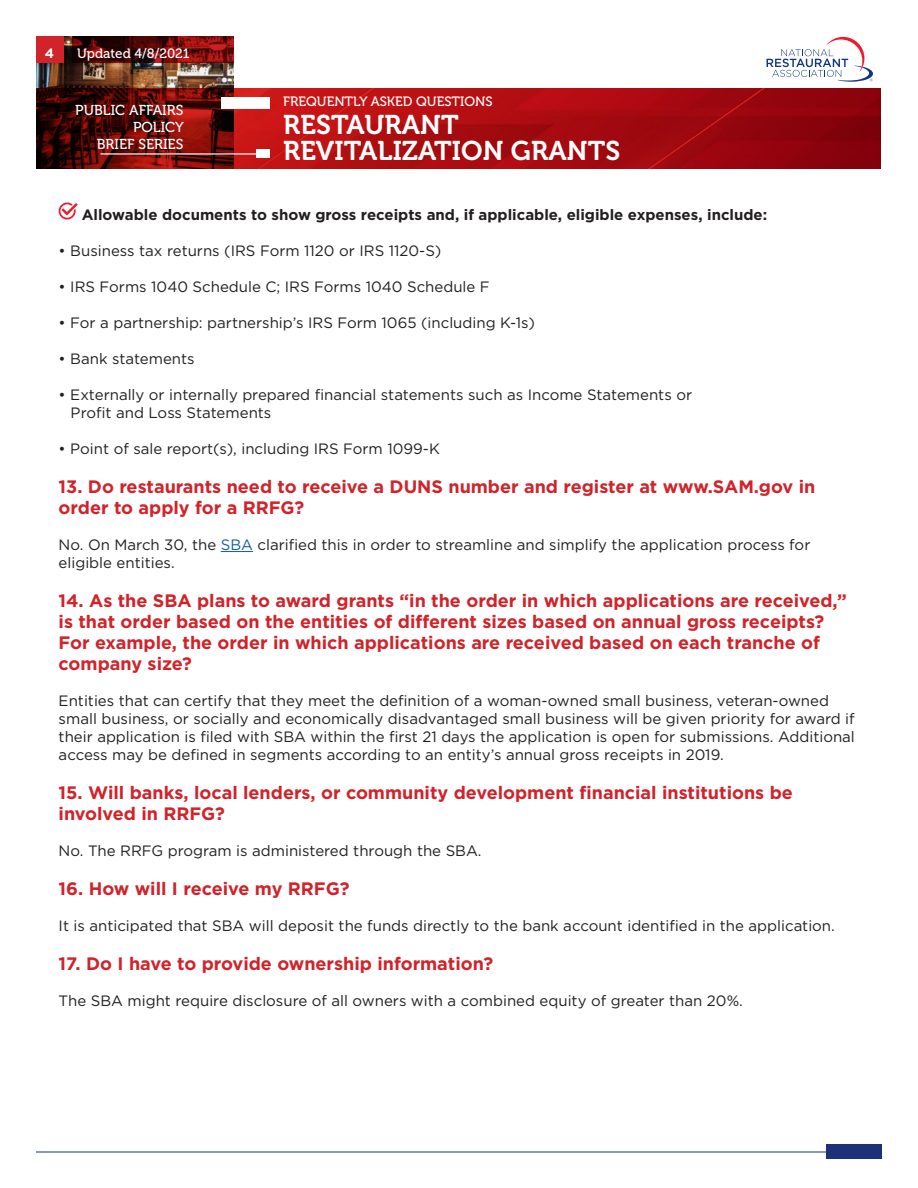
<style>
.page{position:relative;width:918px;height:1188px;background:#fff}
.page>*{position:absolute;margin:0;border:0;box-sizing:border-box;transform-origin:0 0}
.t1{font:27px/25.5px "Museo 700";letter-spacing:.005em;color:#fff}
.Questions{font:700 18px/21px "Gotham";color:#d1232a}
.Body{font:15px/18px "Gotham";color:#231f20}
.Body-2{font:700 15px "Gotham";color:#231f20}
.t2{font:14.4px/17.2px "Museo 500";color:#fff;text-align:right}
.t3{font:13.5px "Museo 500";color:#fff}
.t4{font:700 13.5px "Gotham";color:#fff}
.s1{color:#175d9e}
</style>
<div class="page">
<img style="left:36px;top:36px;width:198px;height:52px">
<img style="left:36px;top:88px;width:844px;height:81px">
<svg style="left:767px;top:37px;width:106px;height:45px"></svg>
<div style="left:256px;top:149px;width:14px;height:9px;background:#fff"></div>
<hr style="left:101px;top:153px;width:169px;height:2px;background:#fff">
<div style="left:36px;top:36px;width:27px;height:26px;background:#d1232a"></div>
<div style="left:221px;top:97px;width:49px;height:12px;background:#fff"></div>
<hr style="left:36px;top:1152px;width:846px;height:1px;background:#1c3177">
<div style="left:826px;top:1144px;width:56px;height:14px;background:#1c3177"></div>
<svg style="left:72px;top:36px;width:162px;height:26px;background:#5d0b0a"></svg>
<hr style="left:221px;top:551px;width:32px;height:1px;background:#175d9e">
<svg style="left:59px;top:203px;width:19px;height:17px"></svg>
<p class="t4" style="left:45px;top:45px;width:11px">4</p>
<p class="t3" style="left:77px;top:46px;width:114px">Updated 4/8/2021</p>
<p class="t2" style="left:75px;top:101px;width:110px">PUBLIC AFFAIRS<br>POLICY<br>BRIEF SERIES</p>
<p class="t3" style="left:283px;top:94px;width:211px">FREQUENTLY ASKED QUESTIONS</p>
<h1 class="t1" style="left:283px;top:112px;width:339px">RESTAURANT<br>REVITALIZATION GRANTS</h1>
<p class="Body-2" style="left:82px;top:206px;width:687px">Allowable documents to show gross receipts and, if applicable, eligible expenses, include:</p>
<p class="Body" style="left:59px;top:241px;width:384px">• Business tax returns (IRS Form 1120 or IRS 1120-S)</p>
<p class="Body" style="left:59px;top:277px;width:433px">• IRS Forms 1040 Schedule C; IRS Forms 1040 Schedule F</p>
<p class="Body" style="left:59px;top:313px;width:478px">• For a partnership: partnership’s IRS Form 1065 (including K-1s)</p>
<p class="Body" style="left:59px;top:349px;width:138px">• Bank statements</p>
<p class="Body" style="left:71px;top:385px;width:623px;text-indent:-12px">• Externally or internally prepared financial statements such as Income Statements or<br>Profit and Loss Statements</p>
<p class="Body" style="left:59px;top:439px;width:383px">• Point of sale report(s), including IRS Form 1099-K</p>
<p class="Questions" style="left:59px;top:475px;width:758px">13. Do restaurants need to receive a DUNS number and register at www.SAM.gov in order to apply for a RRFG?</p>
<p class="Body" style="left:59px;top:535px;width:753px">No. On March 30, the <span class="s1">SBA</span> clarified this in order to streamline and simplify the application process for eligible entities.</p>
<p class="Questions" style="left:59px;top:589px;width:790px">14. As the SBA plans to award grants “in the order in which applications are received,” is that order based on the entities of different sizes based on annual gross receipts?<br>For example, the order in which applications are received based on each tranche of company size?</p>
<p class="Body" style="left:59px;top:691px;width:798px">Entities that can certify that they meet the definition of a woman-owned small business, veteran-owned small business, or socially and economically disadvantaged small business will be given priority for award if their application is filed with SBA within the first 21 days the application is open for submissions. Additional access may be defined in segments according to an entity’s annual gross receipts in 2019.</p>
<p class="Questions" style="left:59px;top:781px;width:736px">15. Will banks, local lenders, or community development financial institutions be involved in RRFG?</p>
<p class="Body" style="left:59px;top:841px;width:424px">No. The RRFG program is administered through the SBA.</p>
<p class="Questions" style="left:59px;top:877px;width:292px">16. How will I receive my RRFG?</p>
<p class="Body" style="left:59px;top:916px;width:778px">It is anticipated that SBA will deposit the funds directly to the bank account identified in the application.</p>
<p class="Questions" style="left:59px;top:952px;width:436px">17. Do I have to provide ownership information?</p>
<p class="Body" style="left:59px;top:991px;width:686px">The SBA might require disclosure of all owners with a combined equity of greater than 20%.</p>
</div>
